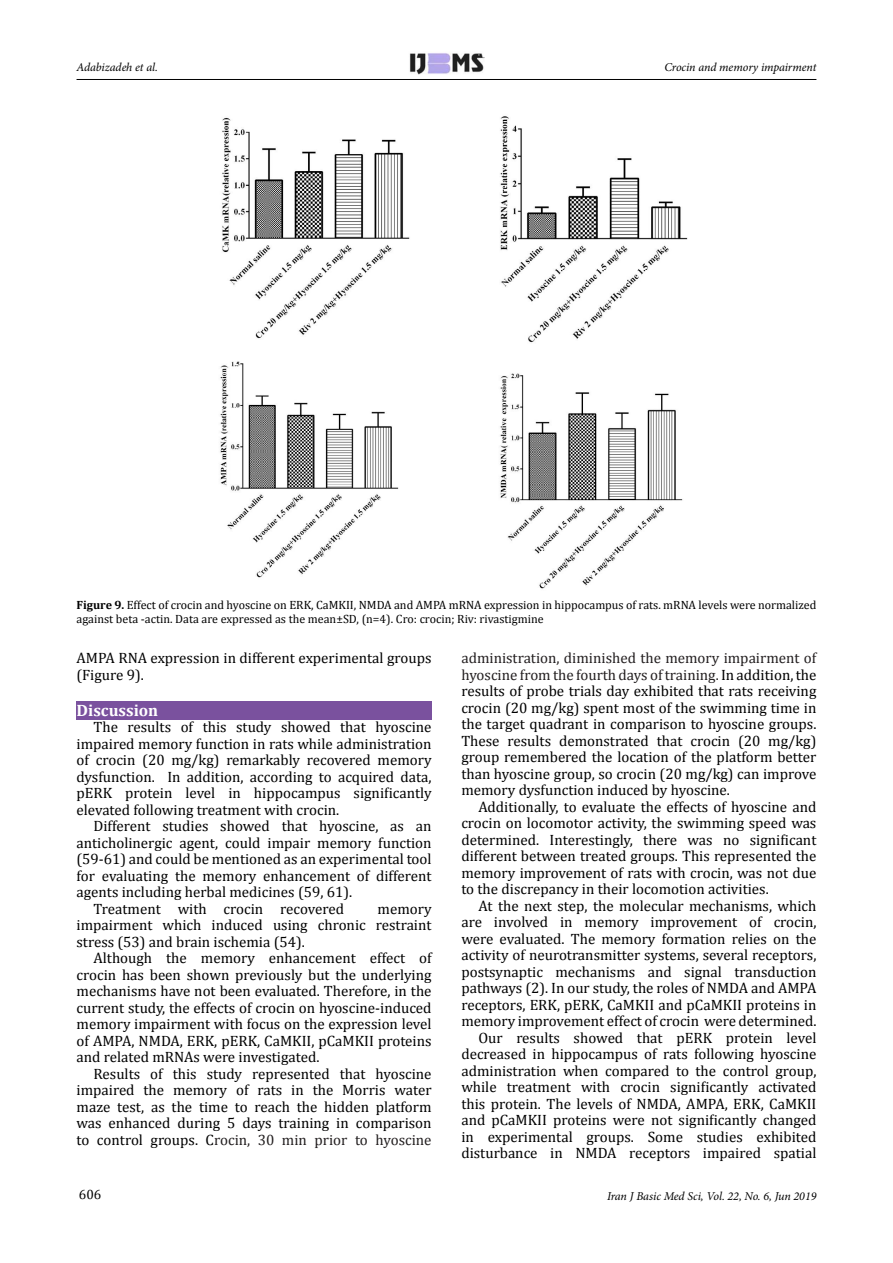
<style>
.page{position:relative;width:893px;height:1263px;background:#fff}
.page>*{position:absolute;margin:0;border:0;box-sizing:border-box;transform-origin:0 0}
.t1{font:700 16.5px "Cambria";color:#fff}
.t2{font:15px/16.5px "Cambria";color:#000;text-align:justify}
.t3{font:13.5px "Cambria";color:#000}
.t4{font:12px/14.4px "Cambria";color:#000}
.t5{font:italic 12px "Minion Pro";letter-spacing:-.005em;color:#000}
.s1{font-weight:700}
.s2{color:#231f20}
</style>
<div class="page">
<img style="left:409px;top:53px;width:76px;height:21px">
<hr style="left:77px;top:79px;width:739px;height:1px;background:#000">
<div style="left:77px;top:701px;width:355px;height:19px;background:#7a519e"></div>
<img style="left:500px;top:116px;width:188px;height:227px">
<img style="left:222px;top:117px;width:188px;height:222px">
<img style="left:220px;top:361px;width:179px;height:217px">
<img style="left:500px;top:373px;width:183px;height:216px">
<p class="t5" style="left:77px;top:59px;width:83px">Adabizadeh et al.</p>
<p class="t5" style="left:664px;top:59px;width:154px">Crocin and memory impairment</p>
<p class="t4" style="left:77px;top:598px;width:741px"><span class="s1">Figure 9.</span> Effect of crocin and hyoscine on ERK, CaMKII, NMDA and AMPA mRNA expression in hippocampus of rats. mRNA levels were normalized against beta -actin. Data are expressed as the mean±SD, (n=4). Cro: crocin; Riv: rivastigmine</p>
<p class="t2" style="left:77px;top:650px;width:357px">AMPA RNA expression in different experimental groups (Figure 9).</p>
<p class="t1" style="left:77px;top:699px;width:83px">Discussion</p>
<p class="t2" style="left:77px;top:719px;width:357px;text-indent:17px">The results of this study showed that hyoscine impaired memory function in rats while administration of crocin (20 mg/kg) remarkably recovered memory dysfunction. In addition, according to acquired data, pERK protein level in hippocampus significantly elevated following treatment with crocin.</p>
<p class="t2" style="left:94px;top:818px;width:340px">Different studies showed that hyoscine, as an</p>
<p class="t2" style="left:77px;top:834px;width:357px">anticholinergic agent, could impair memory function</p>
<p class="t2" style="left:77px;top:851px;width:357px">(59-61) and could be mentioned as an experimental tool</p>
<p class="t2" style="left:77px;top:867px;width:357px">for evaluating the memory enhancement of different</p>
<p class="t2" style="left:77px;top:884px;width:277px">agents including herbal medicines (59, 61).</p>
<p class="t2" style="left:94px;top:900px;width:252px">Treatment with crocin recovered</p>
<p class="t2" style="left:77px;top:900px;width:357px;text-indent:301px">memory impairment which induced using chronic restraint stress (53) and brain ischemia (54).</p>
<p class="t2" style="left:77px;top:950px;width:357px;text-indent:17px">Although the memory enhancement effect of crocin has been shown previously but the underlying mechanisms have not been evaluated. Therefore, in the current study, the effects of crocin on hyoscine-induced memory impairment with focus on the expression level of AMPA, NMDA, ERK, pERK, CaMKII, pCaMKII proteins and related mRNAs were investigated.</p>
<p class="t2" style="left:77px;top:1065px;width:357px;text-indent:17px">Results of this study represented that hyoscine impaired the memory of rats in the Morris water maze test, as the time to reach the hidden platform was enhanced during 5 days training in comparison to control groups. C<span class="s2">rocin, 30 min prior to hyoscine</span></p>
<p class="t3" style="left:79px;top:1187px;width:24px">606</p>
<p class="t2" style="left:461px;top:650px;width:357px"><span class="s2">administration, diminished the memory impairment of hyoscine from the fourth days of training.</span> In addition, the results of probe trials day exhibited that rats receiving crocin (20 mg/kg) spent most of the swimming time in the target quadrant in comparison to hyoscine groups.<br>These results demonstrated that crocin (20 mg/kg) group remembered the location of the platform better than hyoscine group, so crocin (20 mg/kg) can improve memory dysfunction induced by hyoscine.</p>
<p class="t2" style="left:461px;top:798px;width:357px;text-indent:17px">Additionally, to evaluate the effects of hyoscine and crocin on locomotor activity, the swimming speed was determined. Interestingly, there was no significant different between treated groups. This represented the memory improvement of rats with crocin, was not due to the discrepancy in their locomotion activities.</p>
<p class="t2" style="left:461px;top:897px;width:357px;text-align:right">At the next step, the molecular mechanisms, which are involved in memory improvement of crocin, were evaluated. The memory formation relies on the activity of neurotransmitter systems, several receptors, postsynaptic mechanisms and signal transduction pathways (2). In our study, the roles of NMDA and AMPA receptors, ERK, pERK, CaMKII and pCaMKII proteins in memory improvement effect of crocin were determined.<br>Our results showed that pERK protein level decreased in hippocampus of rats following hyoscine administration when compared to the control group, while treatment with crocin significantly activated this protein. The levels of NMDA, AMPA, ERK, CaMKII and pCaMKII proteins were not significantly changed in experimental groups. Some studies exhibited disturbance in NMDA receptors impaired spatial</p>
<p class="t5" style="left:607px;top:1187px;width:211px">Iran J Basic Med Sci, Vol. 22, No. 6, Jun 2019</p>
</div>
